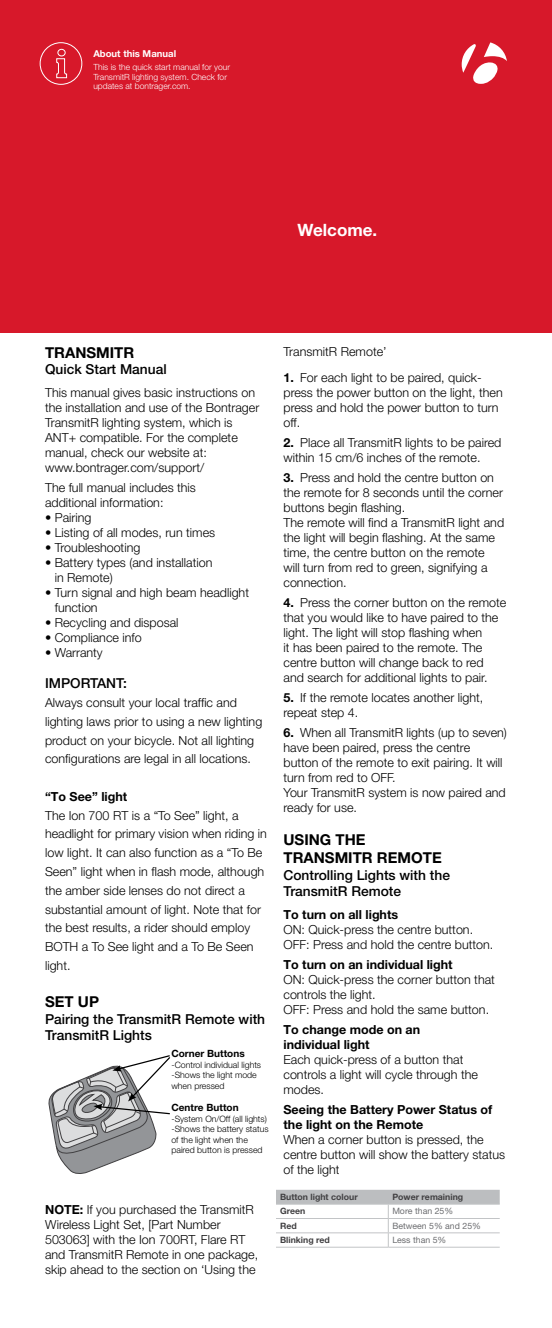
<style>
.page{position:relative;width:552px;height:1328px;background:#fff}
.page>*{position:absolute;margin:0;border:0;box-sizing:border-box;transform-origin:0 0}
.t1{font:700 17px "Helvetica Neue LT Std";color:#fff}
.t2{font:700 15px/18px "Helvetica Neue LT Pro";color:#000}
.t3{font:500 13.75px/16.5px "Helvetica Neue LT Pro";color:#000}
.t4{font:300 12.5px/15px "Helvetica Neue LT Pro";color:#000}
.t5{font:700 12.5px/15px "Helvetica Neue LT Pro";color:#000}
.t6{font:700 10px "Helvetica Neue LT Pro";color:#000}
.t7{font:700 9.62px "Helvetica Neue LT Std";color:#fff}
.t8{font:300 8.75px/10.5px "Helvetica Neue LT Pro";color:#000}
.t9{font:700 8.75px "Helvetica Neue LT Pro";color:#414042}
.t10{font:8.75px "Helvetica Neue LT Pro";color:#6d6e71}
.t11{font:300 8.5px/9.5px "Helvetica Neue LT Pro";color:#fff}
.s1{font-weight:700}
</style>
<div class="page">
<svg style="left:48px;top:1055px;width:123px;height:119px"></svg>
<hr style="left:388px;top:1246px;width:111px;height:1px;background:#c2c4c6">
<svg style="left:276px;top:1189px;width:223px;height:57px"></svg>
<hr style="left:276px;top:1246px;width:112px;height:1px;background:#c2c4c6">
<div style="left:0;top:0;width:551px;height:332px;background:#d7182a"></div>
<svg style="left:461px;top:42px;width:45px;height:42px"></svg>
<svg style="left:40px;top:42px;width:42px;height:43px"></svg>
<p class="t7" style="left:93px;top:48px;width:84px">About this Manual</p>
<p class="t11" style="left:93px;top:62px;width:138px">This is the quick start manual for your<br>TransmitR lighting system. Check for updates at bontrager.com.</p>
<h1 class="t1" style="left:297px;top:220px;width:81px">Welcome.</h1>
<p class="t2" style="left:45px;top:343px;width:80px">TransmitR</p>
<p class="t3" style="left:45px;top:361px;width:123px">Quick Start Manual</p>
<p class="t4" style="left:45px;top:384px;width:215px">This manual gives basic instructions on the installation and use of the Bontrager TransmitR lighting system, which is ANT+ compatible. For the complete manual, check our website at: www.bontrager.com/support/</p>
<p class="t4" style="left:45px;top:479px;width:152px">The full manual includes this additional information:</p>
<p class="t4" style="left:45px;top:509px;width:48px">• Pairing</p>
<p class="t4" style="left:45px;top:524px;width:171px">• Listing of all modes, run times</p>
<p class="t4" style="left:45px;top:539px;width:97px">• Troubleshooting</p>
<p class="t4" style="left:55px;top:554px;width:159px;text-indent:-10px">• Battery types (and installation in Remote)</p>
<p class="t4" style="left:55px;top:584px;width:196px;text-indent:-10px">• Turn signal and high beam headlight function</p>
<p class="t4" style="left:45px;top:614px;width:135px">• Recycling and disposal</p>
<p class="t4" style="left:45px;top:629px;width:98px">• Compliance info</p>
<p class="t4" style="left:45px;top:644px;width:59px">• Warranty</p>
<p class="t3" style="left:45px;top:675px;width:83px">IMPORTANT:</p>
<p class="t4" style="left:45px;top:693px;width:218px;line-height:18.8px">Always consult your local traffic and lighting laws prior to using a new lighting product on your bicycle. Not all lighting configurations are legal in all locations.</p>
<p class="t5" style="left:45px;top:788px;width:84px">“To See” light</p>
<p class="t4" style="left:45px;top:805px;width:223px;line-height:18.8px">The Ion 700 RT is a “To See” light, a headlight for primary vision when riding in low light. It can also function as a “To Be Seen” light when in flash mode, although the amber side lenses do not direct a substantial amount of light. Note that for the best results, a rider should employ BOTH a To See light and a To Be Seen light.</p>
<p class="t2" style="left:45px;top:992px;width:55px">SET UP</p>
<p class="t3" style="left:45px;top:1010px;width:221px">Pairing the TransmitR Remote with<br>TransmitR Lights</p>
<p class="t6" style="left:171px;top:1047px;width:75px">Corner Buttons</p>
<p class="t8" style="left:171px;top:1059px;width:91px">-Control individual lights -Shows the light mode when pressed</p>
<p class="t6" style="left:171px;top:1101px;width:69px">Centre Button</p>
<p class="t8" style="left:171px;top:1113px;width:99px">-System On/Off (all lights) -Shows the battery status of the light when the paired button is pressed</p>
<p class="t4" style="left:45px;top:1202px;width:214px"><span class="s1">NOTE:</span> If you purchased the TransmitR Wireless Light Set, [Part Number 503063] with the Ion 700RT, Flare RT and TransmitR Remote in one package, skip ahead to the section on ‘Using the</p>
<p class="t4" style="left:283px;top:344px;width:105px">TransmitR Remote’</p>
<p class="t4" style="left:283px;top:370px;width:221px"><span class="s1">1.</span> For each light to be paired, quick&shy;press the power button on the light, then press and hold the power button to turn off.</p>
<p class="t4" style="left:283px;top:435px;width:219px"><span class="s1">2.</span> Place all TransmitR lights to be paired within 15 cm/6 inches of the remote.</p>
<p class="t4" style="left:283px;top:470px;width:222px"><span class="s1">3.</span> Press and hold the centre button on the remote for 8 seconds until the corner buttons begin flashing.<br>The remote will find a TransmitR light and the light will begin flashing. At the same time, the centre button on the remote<br>will turn from red to green, signifying a connection.</p>
<p class="t4" style="left:283px;top:595px;width:224px"><span class="s1">4.</span> Press the corner button on the remote that you would like to have paired to the light. The light will stop flashing when<br>it has been paired to the remote. The centre button will change back to red and search for additional lights to pair.</p>
<p class="t4" style="left:283px;top:690px;width:201px"><span class="s1">5.</span> If the remote locates another light, repeat step 4.</p>
<p class="t4" style="left:283px;top:725px;width:225px"><span class="s1">6.</span> When all TransmitR lights (up to seven) have been paired, press the centre button of the remote to exit pairing. It will turn from red to OFF.<br>Your TransmitR system is now paired and ready for use.</p>
<p class="t2" style="left:283px;top:830px;width:160px">USING THE<br>TransmitR REMOTE</p>
<p class="t3" style="left:283px;top:866px;width:168px">Controlling Lights with the<br>TransmitR Remote</p>
<p class="t5" style="left:283px;top:906px;width:116px">To turn on all lights</p>
<p class="t4" style="left:283px;top:921px;width:211px">ON: Quick-press the centre button.<br>OFF: Press and hold the centre button.</p>
<p class="t5" style="left:283px;top:956px;width:170px">To turn on an individual light</p>
<p class="t4" style="left:283px;top:971px;width:213px">ON: Quick-press the corner button that controls the light.<br>OFF: Press and hold the same button.</p>
<p class="t5" style="left:283px;top:1021px;width:138px">To change mode on an individual light</p>
<p class="t4" style="left:283px;top:1051px;width:196px">Each quick-press of a button that controls a light will cycle through the modes.</p>
<p class="t5" style="left:283px;top:1101px;width:210px">Seeing the Battery Power Status of the light on the Remote</p>
<p class="t4" style="left:283px;top:1131px;width:223px">When a corner button is pressed, the centre button will show the battery status of the light</p>
<p class="t9" style="left:280px;top:1191px;width:79px">Button light colour</p>
<p class="t9" style="left:392px;top:1191px;width:72px">Power remaining</p>
<p class="t9" style="left:280px;top:1205px;width:27px">Green</p>
<p class="t10" style="left:392px;top:1206px;width:62px">More than 25%</p>
<p class="t9" style="left:280px;top:1220px;width:18px">Red</p>
<p class="t10" style="left:392px;top:1220px;width:90px">Between 5% and 25%</p>
<p class="t9" style="left:280px;top:1234px;width:51px">Blinking red</p>
<p class="t10" style="left:392px;top:1234px;width:55px">Less than 5%</p>
</div>
